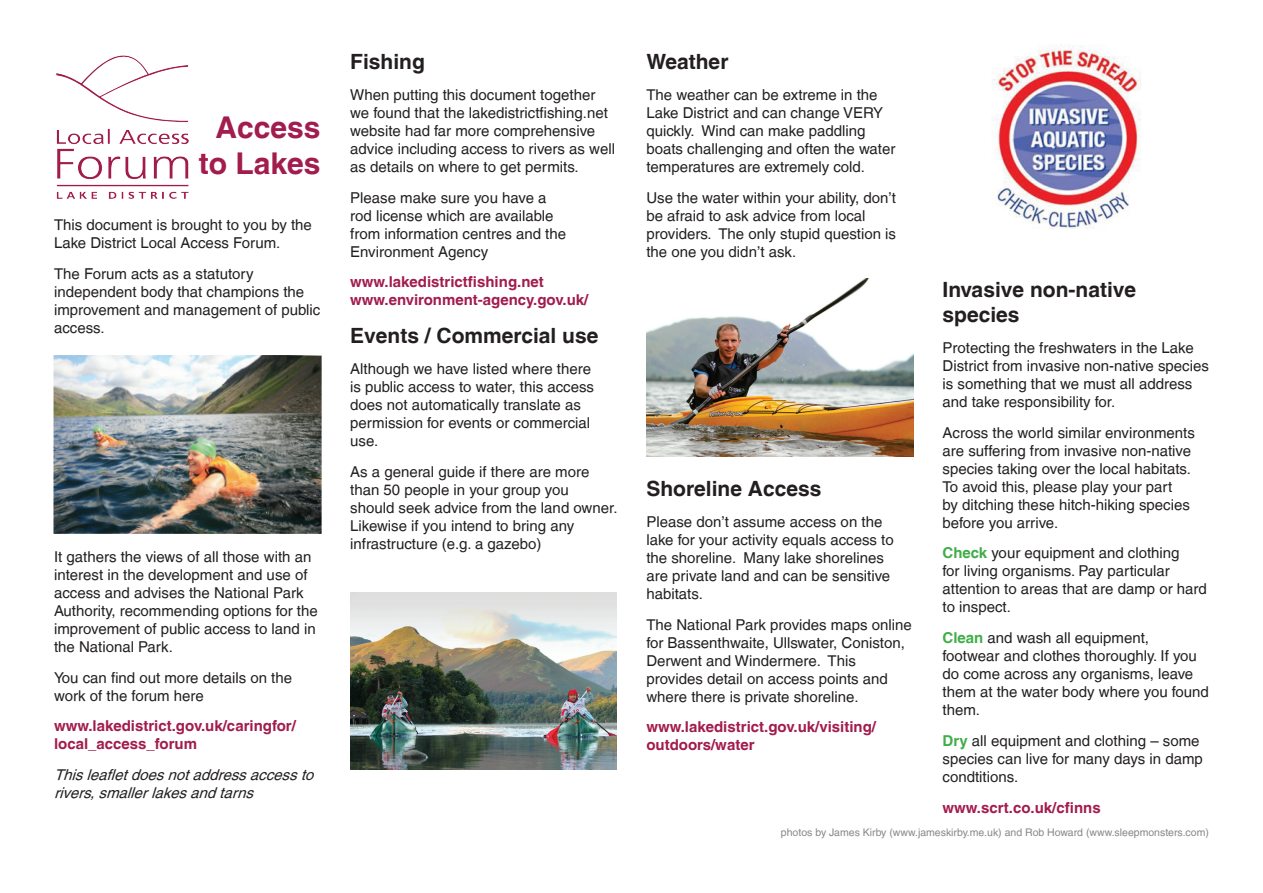
<style>
.page{position:relative;width:1263px;height:893px;background:#fff}
.page>*{position:absolute;margin:0;border:0;box-sizing:border-box;transform-origin:0 0}
.t1{font:700 30px/36px "Helvetica LT";color:#a21c4d;text-align:center}
.t2{font:700 21px/25.2px "Helvetica LT";color:#231f20}
.t3{font:15px/18px "Helvetica LT";color:#231f20}
.t4{font:700 15px/18px "Helvetica LT";color:#a21c4d}
.t5{font:italic 15px/18px "Helvetica LT";color:#231f20}
.t6{font:10.5px "Helvetica LT";color:#85878a}
.s1{font-weight:700;color:#40ae49}
</style>
<div class="page">
<img style="left:56px;top:55px;width:133px;height:144px">
<img style="left:647px;top:279px;width:267px;height:177px">
<img style="left:53px;top:355px;width:269px;height:179px">
<img style="left:350px;top:592px;width:266px;height:178px">
<img style="left:992px;top:44px;width:149px;height:185px">
<h1 class="t1" style="left:199px;top:109px;width:123px">Access to Lakes</h1>
<p class="t3" style="left:54px;top:216px;width:259px">This document is brought to you by the<br>Lake District Local Access Forum.</p>
<p class="t3" style="left:54px;top:265px;width:268px">The Forum acts as a statutory independent body that champions the improvement and management of public access.</p>
<p class="t3" style="left:54px;top:547px;width:265px">It gathers the views of all those with an interest in the development and use of access and advises the National Park Authority, recommending options for the improvement of public access to land in the National Park.</p>
<p class="t3" style="left:54px;top:668px;width:240px">You can find out more details on the work of the forum here</p>
<p class="t4" style="left:54px;top:717px;width:243px">www.lakedistrict.gov.uk/caringfor/ local_access_forum</p>
<p class="t5" style="left:54px;top:766px;width:266px">Thisleafletdoesnotaddressaccessto rivers,smallerlakesandtarns</p>
<h2 class="t2" style="left:350px;top:49px;width:76px">Fishing</h2>
<p class="t3" style="left:350px;top:86px;width:266px">When putting this document together we found that the lakedistrictfishing.net website had far more comprehensive advice including access to rivers as well as details on where to get permits.</p>
<p class="t3" style="left:350px;top:188px;width:217px">Please make sure you have a rod license which are available from information centres and the<br>Environment Agency</p>
<p class="t4" style="left:350px;top:273px;width:240px">www.lakedistrictfishing.net www.environment-agency.gov.uk/</p>
<h2 class="t2" style="left:350px;top:323px;width:250px">Events / Commercial use</h2>
<p class="t3" style="left:350px;top:360px;width:245px">Although we have listed where there is public access to water, this access does not automatically translate as permission for events or commercial use.</p>
<p class="t3" style="left:350px;top:463px;width:269px">As a general guide if there are more than 50 people in your group you<br>should seek advice from the land owner.<br>Likewise if you intend to bring any infrastructure (e.g. a gazebo)</p>
<h2 class="t2" style="left:646px;top:49px;width:84px">Weather</h2>
<p class="t3" style="left:646px;top:86px;width:251px">The weather can be extreme in the Lake District and can change VERY quickly. Wind can make paddling boats challenging and often the water temperatures are extremely cold.</p>
<p class="t3" style="left:646px;top:188px;width:251px">Use the water within your ability, don’t be afraid to ask advice from local providers. The only stupid question is the one you didn’t ask.</p>
<h2 class="t2" style="left:942px;top:277px;width:195px">Invasive non-native species</h2>
<p class="t3" style="left:942px;top:339px;width:268px">Protecting the freshwaters in the Lake District from invasive non-native species is something that we must all address and take responsibility for.</p>
<p class="t3" style="left:942px;top:423px;width:254px">Across the world similar environments are suffering from invasive non-native species taking over the local habitats.<br>To avoid this, please play your part<br>by ditching these hitch-hiking species before you arrive.</p>
<p class="t3" style="left:942px;top:544px;width:266px"><span class="s1">Check</span> your equipment and clothing<br>for living organisms. Pay particular attention to areas that are damp or hard to inspect.</p>
<p class="t3" style="left:942px;top:629px;width:268px"><span class="s1">Clean</span> and wash all equipment, footwear and clothes thoroughly. If you do come across any organisms, leave them at the water body where you found them.</p>
<p class="t3" style="left:942px;top:732px;width:262px"><span class="s1">Dry</span> all equipment and clothing – some species can live for many days in damp condtitions.</p>
<p class="t4" style="left:942px;top:798px;width:160px">www.scrt.co.uk/cfinns</p>
<p class="t6" style="left:781px;top:826px;width:429px">photos by James Kirby (www.jameskirby.me.uk) and Rob Howard (www.sleepmonsters.com)</p>
<h2 class="t2" style="left:646px;top:476px;width:177px">Shoreline Access</h2>
<p class="t3" style="left:646px;top:513px;width:249px">Please don’t assume access on the lake for your activity equals access to the shoreline. Many lake shorelines are private land and can be sensitive habitats.</p>
<p class="t3" style="left:646px;top:615px;width:267px">The National Park provides maps online for Bassenthwaite, Ullswater, Coniston, Derwent and Windermere. This provides detail on access points and where there is private shoreline.</p>
<p class="t4" style="left:646px;top:718px;width:231px">www.lakedistrict.gov.uk/visiting/ outdoors/water</p>
</div>
